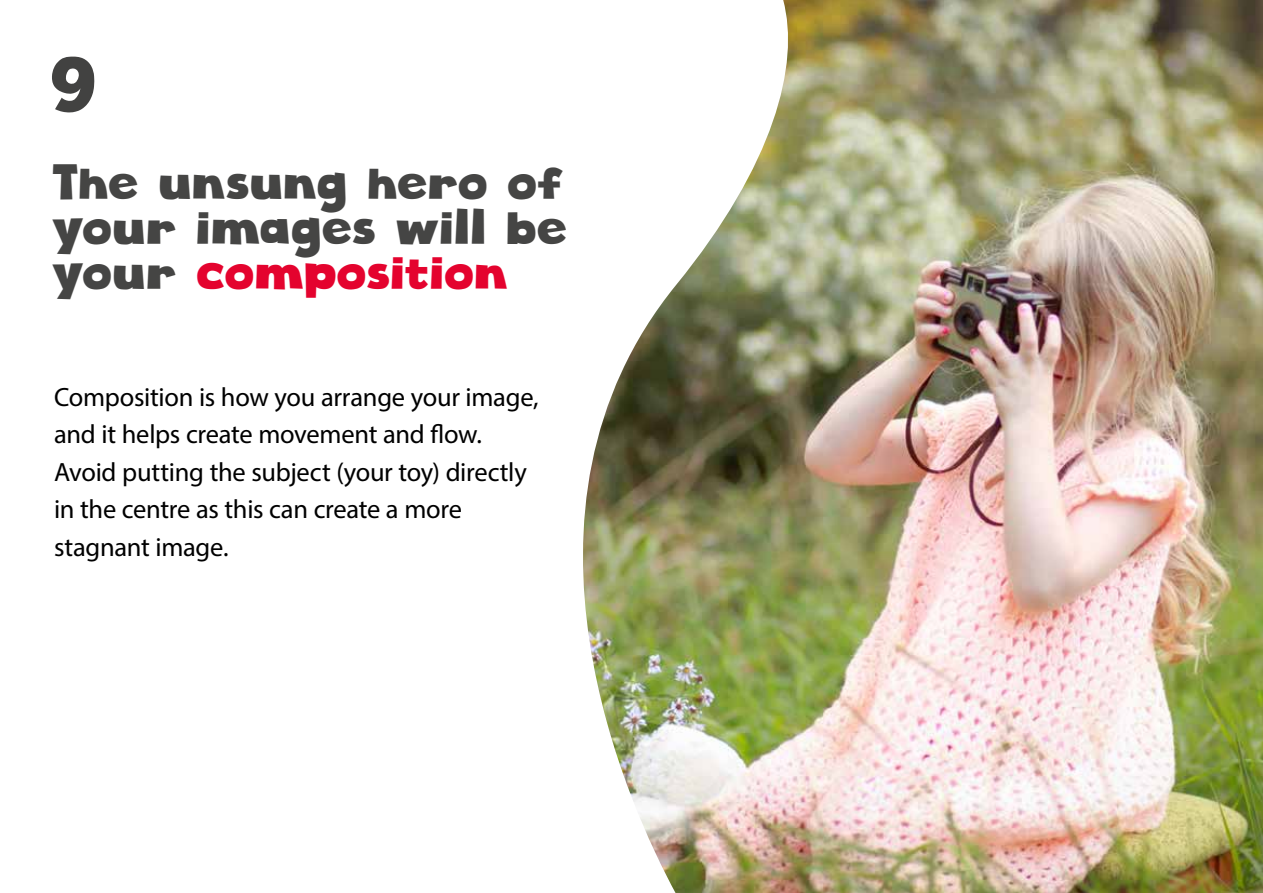
<style>
.page{position:relative;width:1263px;height:893px;background:#fff}
.page>*{position:absolute;margin:0;border:0;box-sizing:border-box;transform-origin:0 0}
.t1{font:75px "Cloudy Witha Chanceof Love";color:#424241}
.t2{font:48px/45px "Cloudy Witha Chanceof Love";letter-spacing:-.01em;color:#454544;text-align:justify}
.t3{font:26.4px/37.5px "Myriad Pro";letter-spacing:-.01em;color:#000}
.s1{color:#e4032e}
</style>
<div class="page">
<img style="left:583px;top:0;width:680px;height:893px">
<h1 class="t1" style="left:54px;top:39px;width:47px">9</h1>
<h2 class="t2" style="left:54px;top:160px;width:517px">The unsung hero of your images will be your <span class="s1">composition</span></h2>
<p class="t3" style="left:54px;top:378px;width:486px">Composition is how you arrange your image, and it helps create movement and flow.<br>Avoid putting the subject (your toy) directly in the centre as this can create a more stagnant image.</p>
</div>
